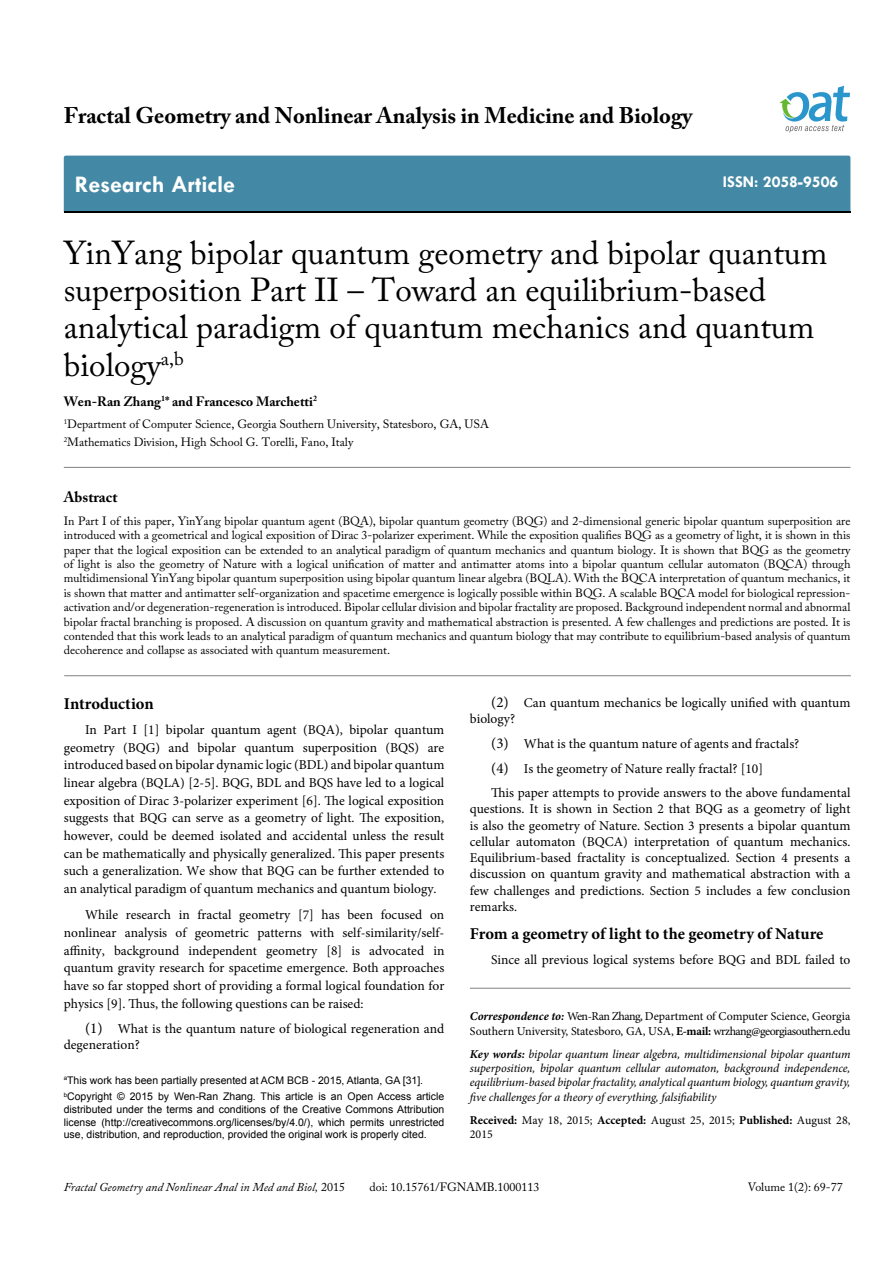
<style>
.page{position:relative;width:893px;height:1263px;background:#fff}
.page>*{position:absolute;margin:0;border:0;box-sizing:border-box;transform-origin:0 0}
.t1{font:33px/37.5px "Adobe Caslon Pro";color:#000}
.t2{font:700 24px "Tw Cen";color:#fff}
.t3{font:700 22.5px "Adobe Caslon Pro";color:#000}
.t4{font:700 16.5px "Minion Pro";letter-spacing:-.005em;color:#000}
.t5{font:700 16.5px "Tw Cen";color:#fff}
.t6{font:700 15px "Adobe Caslon Pro";color:#000}
.t7{font:13.5px/17.7px "Minion Pro";color:#000;text-align:justify}
.t8{font:700 13.5px "Adobe Caslon Pro";color:#000}
.t9{font:12px/14.4px "Adobe Caslon Pro";color:#000}
.t10{font:italic 12px/14.4px "Minion Pro";letter-spacing:-.01em;color:#000;text-align:justify}
.t11{font:12px/14.4px "Minion Pro";color:#000}
.t12{font:italic 12px "Adobe Caslon Pro";color:#000}
.t13{font:10.5px/12.6px "Arial";color:#000}
.s1{font-size:15px}
.s2{font-weight:700;font-style:italic}
.s3{font-weight:700}
.s4{font-style:normal}
</style>
<div class="page">
<div style="left:64px;top:156px;width:786px;height:56px;background:#4389a5"></div>
<svg style="left:779px;top:86px;width:71px;height:47px"></svg>
<hr style="left:64px;top:467px;width:786px;height:1px;background:#808285">
<hr style="left:64px;top:675px;width:787px;height:1px;background:#808285">
<hr style="left:470px;top:988px;width:380px;height:1px;background:#808285">
<h3 class="t3" style="left:64px;top:102px;width:630px">Fractal Geometry and Nonlinear Analysis in Medicine and Biology</h3>
<h2 class="t2" style="left:75px;top:170px;width:162px">Research Article</h2>
<p class="t5" style="left:723px;top:172px;width:117px">ISSN: 2058-9506</p>
<h1 class="t1" style="left:64px;top:233px;width:765px">YinYang bipolar quantum geometry and bipolar quantum superposition Part II – Toward an equilibrium-based analytical paradigm of quantum mechanics and quantum biology<sup>a,b</sup></h1>
<p class="t8" style="left:64px;top:393px;width:255px">Wen-Ran Zhang<sup>1</sup>* and Francesco Marchetti<sup>2</sup></p>
<p class="t9" style="left:64px;top:415px;width:427px;line-height:18px"><sup>1</sup>Department of Computer Science, Georgia Southern University, Statesboro, GA, USA<br><sup>2</sup>Mathematics Division, High School G. Torelli, Fano, Italy</p>
<p class="t6" style="left:64px;top:488px;width:55px">Abstract</p>
<p class="t9" style="left:64px;top:513px;width:788px;text-align:justify">In Part I of this paper, YinYang bipolar quantum agent (BQA), bipolar quantum geometry (BQG) and 2-dimensional generic bipolar quantum superposition are introduced with a geometrical and logical exposition of Dirac 3-polarizer experiment. While the exposition qualifies BQG as a geometry of light, it is shown in this paper that the logical exposition can be extended to an analytical paradigm of quantum mechanics and quantum biology. It is shown that BQG as the geometry of light is also the geometry of Nature with a logical unification of matter and antimatter atoms into a bipolar quantum cellular automaton (BQCA) through multidimensional YinYang bipolar quantum superposition using bipolar quantum linear algebra (BQLA). With the BQCA interpretation of quantum mechanics, it is shown that matter and antimatter self-organization and spacetime emergence is logically possible within BQG. A scalable BQCA model for biological repression&shy;activation and/or degeneration-regeneration is introduced. Bipolar cellular division and bipolar fractality are proposed. Background independent normal and abnormal bipolar fractal branching is proposed. A discussion on quantum gravity and mathematical abstraction is presented. A few challenges and predictions are posted. It is contended that this work leads to an analytical paradigm of quantum mechanics and quantum biology that may contribute to equilibrium-based analysis of quantum decoherence and collapse as associated with quantum measurement.</p>
<p class="t4" style="left:64px;top:692px;width:91px">Introduction</p>
<p class="t7" style="left:64px;top:721px;width:382px;text-indent:21px">In Part I [1] bipolar quantum agent (BQA), bipolar quantum geometry (BQG) and bipolar quantum superposition (BQS) are introduced based on bipolar dynamic logic (BDL) and bipolar quantum linear algebra (BQLA) [2-5]. BQG, BDL and BQS have led to a logical exposition of Dirac 3-polarizer experiment [6]. The logical exposition suggests that BQG can serve as a geometry of light. The exposition, however, could be deemed isolated and accidental unless the result can be mathematically and physically generalized. This paper presents such a generalization. We show that BQG can be further extended to an analytical paradigm of quantum mechanics and quantum biology.</p>
<p class="t7" style="left:64px;top:906px;width:382px;text-indent:21px">While research in fractal geometry [7] has been focused on nonlinear analysis of geometric patterns with self-similarity/self&shy;affinity, background independent geometry [8] is advocated in quantum gravity research for spacetime emergence. Both approaches have so far stopped short of providing a formal logical foundation for physics [9]. Thus, the following questions can be raised:</p>
<p class="t7" style="left:64px;top:1020px;width:382px;line-height:16.2px;text-indent:21px"><span class="s1">(1)</span> What is the quantum nature of biological regeneration and degeneration?</p>
<p class="t13" style="left:64px;top:1071px;width:382px;line-height:16.8px"><sup>a</sup>This work has been partially presented at ACM BCB - 2015, Atlanta, GA [31]. <sup>b</sup>Copyright © 2015 by Wen-Ran Zhang. This article is an Open Access article</p>
<p class="t13" style="left:64px;top:1103px;width:382px;text-align:justify">distributed under the terms and conditions of the Creative Commons Attribution license (http://creativecommons.org/licenses/by/4.0/), which permits unrestricted use, distribution, and reproduction, provided the original work is properly cited.</p>
<p class="t7" style="left:470px;top:695px;width:382px;line-height:16.2px;text-indent:21px"><span class="s1">(2)</span> Can quantum mechanics be logically unified with quantum biology?</p>
<p class="t7" style="left:491px;top:731px;width:361px;line-height:24.8px;text-align:left"><span class="s1">(3)</span> What is the quantum nature of agents and fractals?<br><span class="s1">(4)</span> Is the geometry of Nature really fractal? [10]<br>This paper attempts to provide answers to the above fundamental</p>
<p class="t7" style="left:470px;top:801px;width:382px;line-height:16.2px">questions. It is shown in Section 2 that BQG as a geometry of light is also the geometry of Nature. Section 3 presents a bipolar quantum cellular automaton (BQCA) interpretation of quantum mechanics.<br>Equilibrium-based fractality is conceptualized. Section 4 presents a discussion on quantum gravity and mathematical abstraction with a few challenges and predictions. Section 5 includes a few conclusion remarks.</p>
<p class="t4" style="left:470px;top:922px;width:355px">From a geometry of light to the geometry of Nature</p>
<p class="t7" style="left:491px;top:950px;width:361px">Since all previous logical systems before BQG and BDL failed to</p>
<p class="t11" style="left:470px;top:1009px;width:382px"><span class="s2">Correspondence to:</span> Wen-Ran Zhang, Department of Computer Science, Georgia<br>Southern University, Statesboro, GA, USA, <span class="s3">E-mail:</span> wrzhang@georgiasouthern.edu</p>
<p class="t10" style="left:470px;top:1046px;width:382px"><span class="s3">Key words:</span> bipolar quantum linear algebra, multidimensional bipolar quantum superposition, bipolar quantum cellular automaton, background independence, equilibrium-based bipolar fractality, analytical quantum biology, quantum gravity, five challenges for a theory of everything, falsifiability</p>
<p class="t11" style="left:470px;top:1113px;width:382px"><span class="s3">Received:</span> May 18, 2015; <span class="s3">Accepted:</span> August 25, 2015; <span class="s3">Published:</span> August 28,<br>2015</p>
<p class="t12" style="left:64px;top:1180px;width:283px">Fractal Geometry and Nonlinear Anal in Med and Biol, <span class="s4">2015</span></p>
<p class="t9" style="left:369px;top:1180px;width:172px">doi: 10.15761/FGNAMB.1000113</p>
<p class="t9" style="left:748px;top:1180px;width:96px">Volume 1(2): 69-77</p>
</div>
